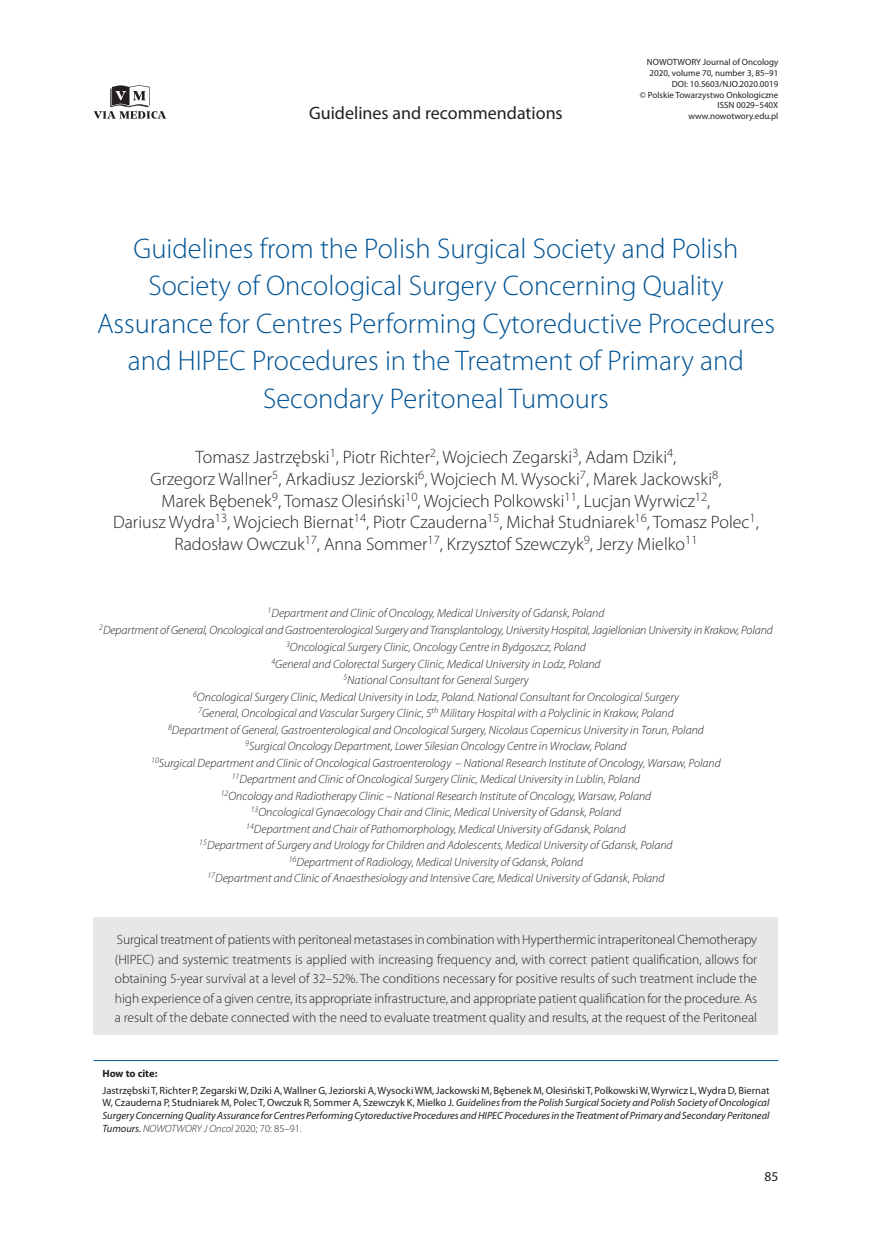
<style>
.page{position:relative;width:872px;height:1234px;background:#fff}
.page>*{position:absolute;margin:0;border:0;box-sizing:border-box;transform-origin:0 0}
._01_-_Tytuł_artykułu{font:300 28.5px/37.5px "Myriad Pro";color:#005495;text-align:center}
._02_-_Autor_artykułu{font:300 18px/21.6px "Myriad Pro";color:#231f20;text-align:center}
.t1{font:18px "Myriad Pro";color:#231f20}
._04_-_Streszczenie{font:300 13.5px/19.5px "Myriad Pro";color:#231f20;text-align:justify}
.t2{font:13.5px "Myriad Pro";color:#231f20}
._00_-_Praca{font:italic 300 12px "Myriad Pro";color:#231f20}
._00_-_Praca_ostatnia{font:italic 300 12px "Myriad Pro";color:#231f20}
._05_-_Tekst_ramka{font:italic 10.5px/12.6px "Myriad Pro";letter-spacing:-.005em;color:#231f20;text-align:justify}
._05_-_Tekst_ramka-2{font:700 10.5px "Myriad Pro";letter-spacing:-.005em;color:#231f20}
.t3{font:9px/10.8px "Myriad Pro";color:#231f20;text-align:right}
.s1{font-style:normal}
.s2{font-weight:300}
.s3{font-weight:300;font-style:normal}
</style>
<div class="page">
<svg style="left:94px;top:85px;width:72px;height:34px"></svg>
<div style="left:94px;top:917px;width:684px;height:117px;background:#e6e7e9"></div>
<hr style="left:94px;top:1060px;width:684px;height:1px;background:#005495">
<h2 class="t1" style="left:309px;top:102px;width:255px">Guidelines and recommendations</h2>
<p class="t3" style="left:640px;top:56px;width:140px">NOWOTWORY Journal of Oncology<br>2020, volume 70, number 3, 85–91<br>DOI: 10.5603/NJO.2020.0019<br>© Polskie Towarzystwo Onkologiczne<br>ISSN 0029–540X www.nowotwory.edu.pl</p>
<p class="_01_-_Tytuł_artykułu" style="left:97px;top:229px;width:679px">Guidelines from the Polish Surgical Society and Polish Society of Oncological Surgery Concerning Quality Assurance for Centres Performing Cytoreductive Procedures and HIPEC Procedures in the Treatment of Primary and Secondary Peritoneal Tumours</p>
<p class="_02_-_Autor_artykułu" style="left:113px;top:446px;width:647px">Tomasz Jastrzębski<sup>1</sup>, Piotr Richter<sup>2</sup>, Wojciech Zegarski<sup>3</sup>, Adam Dziki<sup>4</sup>,<br>Grzegorz Wallner<sup>5</sup>, Arkadiusz Jeziorski<sup>6</sup>, Wojciech M. Wysocki<sup>7</sup>, Marek Jackowski<sup>8</sup>,<br>Marek Bębenek<sup>9</sup>, Tomasz Olesiński<sup>10</sup>, Wojciech Polkowski<sup>11</sup>, Lucjan Wyrwicz<sup>12</sup>,<br>Dariusz Wydra<sup>13</sup>, Wojciech Biernat<sup>14</sup>, Piotr Czauderna<sup>15</sup>, Michał Studniarek<sup>16</sup>, Tomasz Polec<sup>1</sup>, Radosław Owczuk<sup>17</sup>, Anna Sommer<sup>17</sup>, Krzysztof Szewczyk<sup>9</sup>, Jerzy Mielko<sup>11</sup></p>
<p class="_00_-_Praca" style="left:268px;top:606px;width:338px"><sup>1</sup>Department and Clinic of Oncology, Medical University of Gdansk, Poland</p>
<p class="_00_-_Praca" style="left:99px;top:622px;width:675px"><sup>2</sup>Department of General, Oncological and Gastroenterological Surgery and Transplantology, University Hospital, Jagiellonian University in Krakow, Poland</p>
<p class="_00_-_Praca" style="left:286px;top:639px;width:301px"><sup>3</sup>Oncological Surgery Clinic, Oncology Centre in Bydgoszcz, Poland</p>
<p class="_00_-_Praca" style="left:271px;top:656px;width:331px"><sup>4</sup>General and Colorectal Surgery Clinic, Medical University in Lodz, Poland</p>
<p class="_00_-_Praca" style="left:343px;top:672px;width:187px"><sup>5</sup>National Consultant for General Surgery</p>
<p class="_00_-_Praca" style="left:193px;top:689px;width:487px"><sup>6</sup>Oncological Surgery Clinic, Medical University in Lodz, Poland. National Consultant for Oncological Surgery</p>
<p class="_00_-_Praca" style="left:198px;top:705px;width:477px"><sup>7</sup>General, Oncological and Vascular Surgery Clinic, 5<sup>th</sup> Military Hospital with a Polyclinic in Krakow, Poland</p>
<p class="_00_-_Praca" style="left:168px;top:722px;width:537px"><sup>8</sup>Department of General, Gastroenterological and Oncological Surgery, Nicolaus Copernicus University in Torun, Poland</p>
<p class="_00_-_Praca" style="left:245px;top:738px;width:383px"><sup>9</sup>Surgical Oncology Department, Lower Silesian Oncology Centre in Wroclaw, Poland</p>
<p class="_00_-_Praca" style="left:151px;top:755px;width:571px"><sup>10</sup>Surgical Department and Clinic of Oncological Gastroenterology – National Research Institute of Oncology, Warsaw, Poland</p>
<p class="_00_-_Praca" style="left:232px;top:771px;width:410px"><sup>11</sup>Department and Clinic of Oncological Surgery Clinic, Medical University in Lublin, Poland</p>
<p class="_00_-_Praca" style="left:221px;top:788px;width:432px"><sup>12</sup>Oncology and Radiotherapy Clinic – National Research Institute of Oncology, Warsaw, Poland</p>
<p class="_00_-_Praca" style="left:251px;top:804px;width:372px"><sup>13</sup>Oncological Gynaecology Chair and Clinic, Medical University of Gdansk, Poland</p>
<p class="_00_-_Praca" style="left:246px;top:821px;width:381px"><sup>14</sup>Department and Chair of Pathomorphology, Medical University of Gdansk, Poland</p>
<p class="_00_-_Praca" style="left:199px;top:837px;width:475px"><sup>15</sup>Department of Surgery and Urology for Children and Adolescents, Medical University of Gdansk, Poland</p>
<p class="_00_-_Praca" style="left:289px;top:854px;width:296px"><sup>16</sup>Department of Radiology, Medical University of Gdansk, Poland</p>
<p class="_00_-_Praca_ostatnia" style="left:207px;top:870px;width:458px"><sup>17</sup>Department and Clinic of Anaesthesiology and Intensive Care, Medical University of Gdansk, Poland</p>
<p class="_04_-_Streszczenie" style="left:115px;top:929px;width:644px">Surgical treatment of patients with peritoneal metastases in combination with Hyperthermic intraperitoneal Chemotherapy (HIPEC) and systemic treatments is applied with increasing frequency and, with correct patient qualification, allows for obtaining 5-year survival at a level of 32–52%. The conditions necessary for positive results of such treatment include the high experience of a given centre, its appropriate infrastructure, and appropriate patient qualification for the procedure. As a result of the debate connected with the need to evaluate treatment quality and results, at the request of the Peritoneal</p>
<p class="_05_-_Tekst_ramka-2" style="left:102px;top:1066px;width:56px">How to cite:</p>
<p class="_05_-_Tekst_ramka" style="left:102px;top:1083px;width:668px"><span class="s1">Jastrzębski T, Richter P, Zegarski W, Dziki A, Wallner G, Jeziorski A, Wysocki WM, Jackowski M, Bębenek M, Olesiński T, Polkowski W, Wyrwicz L, Wydra D, Biernat W, Czauderna P, Studniarek M, Polec T, Owczuk R, Sommer A, Szewczyk K, Mielko J.</span> Guidelines from the Polish Surgical Society and Polish Society of Oncological Surgery Concerning Quality Assurance for Centres Performing Cytoreductive Procedures and HIPEC Procedures in the Treatment of Primary and Secondary Peritoneal Tumours. <span class="s2">NOWOTWORY J Oncol</span> <span class="s3">2020; 70: 85–91.</span></p>
<p class="t2" style="left:764px;top:1168px;width:15px">85</p>
</div>
